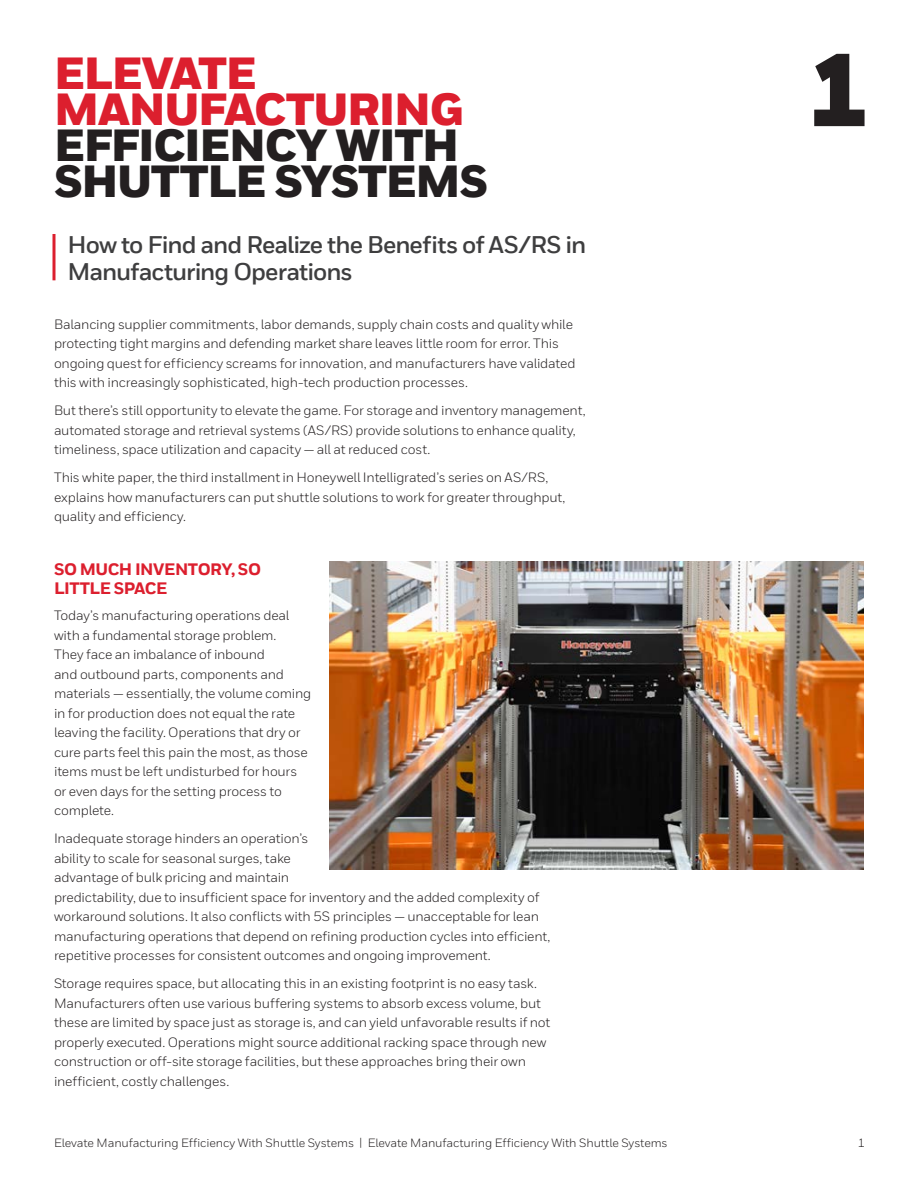
<style>
.page{position:relative;width:918px;height:1188px;background:#fff}
.page>*{position:absolute;margin:0;border:0;box-sizing:border-box;transform-origin:0 0}
._01_Cover__Heading_A{font:900 102px "Honeywell Sans";color:#231f20}
._06_Inside__Heading{font:900 45px/36px "Honeywell Sans";letter-spacing:-.03em;color:#231f20}
._08_Inside__Intro_Te{font:700 24px/27px "Honeywell Sans TT";letter-spacing:-.04em;color:#3e3e3f}
._09_Inside__Body_Hea{font:800 16.5px/19.5px "Honeywell Sans TT";letter-spacing:-.03em;color:#dc1f2e}
._10_Inside__Body_Tex{font:13.5px/19.5px "Honeywell Sans TT";letter-spacing:-.015em;color:#231f20}
._24_Back__Address_Bl{font:12px "Honeywell Sans";letter-spacing:-.01em;color:#231f20}
.s1{color:#dc1f2e}
</style>
<div class="page">
<svg style="left:52px;top:234px;width:4px;height:46px"></svg>
<img style="left:330px;top:562px;width:534px;height:308px">
<p class="_06_Inside__Heading" style="left:54px;top:57px;width:436px"><span class="s1">ELEVATE<br>MANUFACTURING<br></span>EFFICIENCY WITH<br>SHUTTLE SYSTEMS</p>
<p class="_08_Inside__Intro_Te" style="left:68px;top:231px;width:521px">How to Find and Realize the Benefits of AS/RS in<br>Manufacturing Operations</p>
<p class="_10_Inside__Body_Tex" style="left:54px;top:315px;width:523px">Balancing supplier commitments, labor demands, supply chain costs and quality while protecting tight margins and defending market share leaves little room for error. This ongoing quest for efficiency screams for innovation, and manufacturers have validated this with increasingly sophisticated, high-tech production processes.</p>
<p class="_10_Inside__Body_Tex" style="left:54px;top:401px;width:533px">But there’s still opportunity to elevate the game. For storage and inventory management, automated storage and retrieval systems (AS/RS) provide solutions to enhance quality, timeliness, space utilization and capacity — all at reduced cost.</p>
<p class="_10_Inside__Body_Tex" style="left:54px;top:468px;width:513px">This white paper, the third installment in Honeywell Intelligrated’s series on AS/RS, explains how manufacturers can put shuttle solutions to work for greater throughput, quality and efficiency.</p>
<p class="_09_Inside__Body_Hea" style="left:54px;top:560px;width:209px">SO MUCH INVENTORY, SO<br>LITTLE SPACE</p>
<p class="_10_Inside__Body_Tex" style="left:54px;top:606px;width:259px">Today’s manufacturing operations deal with a fundamental storage problem.<br>They face an imbalance of inbound<br>and outbound parts, components and materials — essentially, the volume coming in for production does not equal the rate leaving the facility. Operations that dry or cure parts feel this pain the most, as those items must be left undisturbed for hours or even days for the setting process to complete.</p>
<p class="_10_Inside__Body_Tex" style="left:54px;top:829px;width:498px">Inadequate storage hinders an operation’s<br>ability to scale for seasonal surges, take<br>advantage of bulk pricing and maintain<br>predictability, due to insufficient space for inventory and the added complexity of workaround solutions. It also conflicts with 5S principles — unacceptable for lean manufacturing operations that depend on refining production cycles into efficient, repetitive processes for consistent outcomes and ongoing improvement.</p>
<p class="_10_Inside__Body_Tex" style="left:54px;top:974px;width:498px">Storage requires space, but allocating this in an existing footprint is no easy task.<br>Manufacturers often use various buffering systems to absorb excess volume, but these are limited by space just as storage is, and can yield unfavorable results if not properly executed. Operations might source additional racking space through new construction or off-site storage facilities, but these approaches bring their own inefficient, costly challenges.</p>
<p class="_01_Cover__Heading_A" style="left:807px;top:28px;width:65px">1</p>
<p class="_24_Back__Address_Bl" style="left:54px;top:1135px;width:615px">Elevate Manufacturing Efficiency With Shuttle Systems | Elevate Manufacturing Efficiency With Shuttle Systems</p>
<p class="_24_Back__Address_Bl" style="left:858px;top:1135px;width:9px">1</p>
</div>
